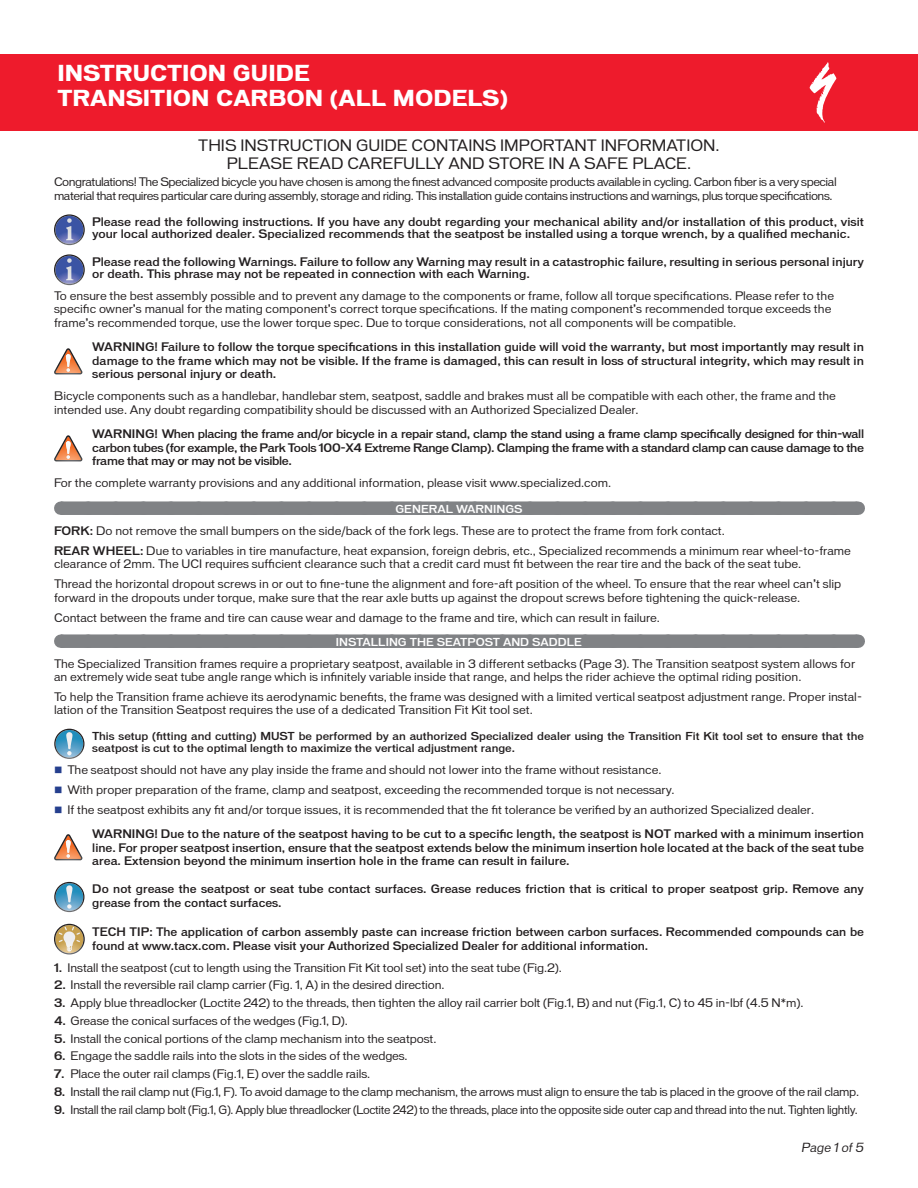
<style>
.page{position:relative;width:918px;height:1188px;background:#fff}
.page>*{position:absolute;margin:0;border:0;box-sizing:border-box;transform-origin:0 0}
.t1{font:700 21px/25.2px "Vonnes";color:#fff}
.t2{font:15px/18px "Vonnes";color:#231f20;text-align:center}
.t3{font:italic 12px "Vonnes";color:#231f20}
.t4{font:11.25px/13.5px "Vonnes";color:#231f20}
.t5{font:500 11.25px/13.5px "Vonnes";color:#231f20}
.t6{font:11.25px/13.5px "Vonnes";letter-spacing:-.04em;color:#231f20}
.t7{font:11.25px "Vonnes";letter-spacing:-.03em;color:#231f20;scale:.95 1}
.t8{font:11.25px "Vonnes";letter-spacing:-.03em;color:#231f20}
.t9{font:500 10.5px/12px "Vonnes";color:#231f20}
.t10{font:500 10.5px "Vonnes";color:#fff}
.s1{font-weight:500}
</style>
<div class="page">
<div style="left:0;top:54px;width:918px;height:76px;background:#ee1b2c"></div>
<svg style="left:810px;top:62px;width:26px;height:61px"></svg>
<div style="left:61px;top:501px;width:796px;height:14px;background:#808285"></div>
<svg style="left:88px;top:501px;width:756px;height:1px"></svg>
<svg style="left:857px;top:501px;width:1px;height:14px"></svg>
<div style="left:61px;top:634px;width:796px;height:14px;background:#808285"></div>
<svg style="left:88px;top:634px;width:756px;height:1px"></svg>
<svg style="left:857px;top:634px;width:1px;height:14px"></svg>
<svg style="left:54px;top:214px;width:31px;height:31px"></svg>
<svg style="left:54px;top:254px;width:31px;height:31px"></svg>
<svg style="left:54px;top:348px;width:29px;height:26px"></svg>
<svg style="left:54px;top:435px;width:29px;height:26px"></svg>
<svg style="left:54px;top:729px;width:30px;height:30px"></svg>
<svg style="left:54px;top:834px;width:29px;height:26px"></svg>
<svg style="left:54px;top:882px;width:30px;height:30px"></svg>
<svg style="left:54px;top:924px;width:31px;height:31px"></svg>
<h1 class="t1" style="left:57px;top:61px;width:452px">INSTRUCTION GUIDE<br>TRANSITION CARBON (ALL MODELS)</h1>
<h2 class="t2" style="left:198px;top:136px;width:523px">THIS INSTRUCTION GUIDE CONTAINS IMPORTANT INFORMATION.<br>PLEASE READ CAREFULLY AND STORE IN A SAFE PLACE.</h2>
<p class="t6" style="left:54px;top:175px;width:784px">Congratulations! The Specialized bicycle you have chosen is among the finest advanced composite products available in cycling. Carbon fiber is a very special material that requires particular care during assembly, storage and riding. This installation guide contains instructions and warnings, plus torque specifications.</p>
<p class="t5" style="left:92px;top:216px;width:773px;line-height:12px">Please read the following instructions. If you have any doubt regarding your mechanical ability and/or installation of this product, visit your local authorized dealer. Specialized recommends that the seatpost be installed using a torque wrench, by a qualified mechanic.</p>
<p class="t5" style="left:92px;top:256px;width:773px;line-height:12px">Please read the following Warnings. Failure to follow any Warning may result in a catastrophic failure, resulting in serious personal injury or death. This phrase may not be repeated in connection with each Warning.</p>
<p class="t4" style="left:54px;top:289px;width:782px">To ensure the best assembly possible and to prevent any damage to the components or frame, follow all torque specifications. Please refer to the specific owner’s manual for the mating component’s correct torque specifications. If the mating component’s recommended torque exceeds the frame’s recommended torque, use the lower torque spec. Due to torque considerations, not all components will be compatible.</p>
<p class="t5" style="left:92px;top:340px;width:773px;text-align:justify">WARNING! Failure to follow the torque specifications in this installation guide will void the warranty, but most importantly may result in damage to the frame which may not be visible. If the frame is damaged, this can result in loss of structural integrity, which may result in serious personal injury or death.</p>
<p class="t4" style="left:54px;top:389px;width:783px">Bicycle components such as a handlebar, handlebar stem, seatpost, saddle and brakes must all be compatible with each other, the frame and the intended use. Any doubt regarding compatibility should be discussed with an Authorized Specialized Dealer.</p>
<p class="t5" style="left:92px;top:427px;width:773px;text-align:justify">WARNING! When placing the frame and/or bicycle in a repair stand, clamp the stand using a frame clamp specifically designed for thin-wall carbon tubes (for example, the Park Tools 100-X4 Extreme Range Clamp). Clamping the frame with a standard clamp can cause damage to the frame that may or may not be visible.</p>
<p class="t4" style="left:54px;top:476px;width:559px">For the complete warranty provisions and any additional information, please visit www.specialized.com.</p>
<p class="t10" style="left:396px;top:502px;width:129px">GENERAL WARNINGS</p>
<p class="t4" style="left:54px;top:521px;width:798px;line-height:20px"><span class="s1">FORK:</span> Do not remove the small bumpers on the side/back of the fork legs. These are to protect the frame from fork contact.<br><span class="s1">REAR WHEEL:</span> Due to variables in tire manufacture, heat expansion, foreign debris, etc., Specialized recommends a minimum rear wheel-to-frame</p>
<p class="t4" style="left:54px;top:554px;width:789px;line-height:20px">clearance of 2mm. The UCI requires sufficient clearance such that a credit card must fit between the rear tire and the back of the seat tube.<br>Thread the horizontal dropout screws in or out to fine-tune the alignment and fore-aft position of the wheel. To ensure that the rear wheel can’t slip</p>
<p class="t4" style="left:54px;top:588px;width:748px;line-height:20px">forward in the dropouts under torque, make sure that the rear axle butts up against the dropout screws before tightening the quick-release.<br>Contact between the frame and tire can cause wear and damage to the frame and tire, which can result in failure.</p>
<p class="t10" style="left:336px;top:635px;width:248px">INSTALLING THE SEATPOST AND SADDLE</p>
<p class="t4" style="left:54px;top:657px;width:803px">The Specialized Transition frames require a proprietary seatpost, available in 3 different setbacks (Page 3). The Transition seatpost system allows for an extremely wide seat tube angle range which is infinitely variable inside that range, and helps the rider achieve the optimal riding position.</p>
<p class="t4" style="left:54px;top:690px;width:810px">To help the Transition frame achieve its aerodynamic benefits, the frame was designed with a limited vertical seatpost adjustment range. Proper instal&shy;lation of the Transition Seatpost requires the use of a dedicated Transition Fit Kit tool set.</p>
<p class="t9" style="left:92px;top:730px;width:773px">This setup (fitting and cutting) MUST be performed by an authorized Specialized dealer using the Transition Fit Kit tool set to ensure that the seatpost is cut to the optimal length to maximize the vertical adjustment range.</p>
<p class="t4" style="left:68px;top:760px;width:748px;line-height:20px">The seatpost should not have any play inside the frame and should not lower into the frame without resistance.<br>With proper preparation of the frame, clamp and seatpost, exceeding the recommended torque is not necessary.<br>If the seatpost exhibits any fit and/or torque issues, it is recommended that the fit tolerance be verified by an authorized Specialized dealer.</p>
<p class="t5" style="left:92px;top:827px;width:773px;text-align:justify">WARNING! Due to the nature of the seatpost having to be cut to a specific length, the seatpost is NOT marked with a minimum insertion line. For proper seatpost insertion, ensure that the seatpost extends below the minimum insertion hole located at the back of the seat tube area. Extension beyond the minimum insertion hole in the frame can result in failure.</p>
<p class="t5" style="left:92px;top:882px;width:773px">Do not grease the seatpost or seat tube contact surfaces. Grease reduces friction that is critical to proper seatpost grip. Remove any grease from the contact surfaces.</p>
<p class="t5" style="left:92px;top:925px;width:773px">TECH TIP: The application of carbon assembly paste can increase friction between carbon surfaces. Recommended compounds can be found at www.tacx.com. Please visit your Authorized Specialized Dealer for additional information.</p>
<p class="t4" style="left:54px;top:961px;width:509px"><span class="s1">1.</span> Install the seatpost (cut to length using the Transition Fit Kit tool set) into the seat tube (Fig.2).</p>
<p class="t4" style="left:54px;top:978px;width:392px"><span class="s1">2.</span> Install the reversible rail clamp carrier (Fig. 1, A) in the desired direction.</p>
<p class="t4" style="left:54px;top:996px;width:751px"><span class="s1">3.</span> Apply blue threadlocker (Loctite 242) to the threads, then tighten the alloy rail carrier bolt (Fig.1, B) and nut (Fig.1, C) to 45 in-lbf (4.5 N*m).</p>
<p class="t4" style="left:54px;top:1014px;width:295px"><span class="s1">4.</span> Grease the conical surfaces of the wedges (Fig.1, D).</p>
<p class="t4" style="left:54px;top:1032px;width:384px"><span class="s1">5.</span> Install the conical portions of the clamp mechanism into the seatpost.</p>
<p class="t4" style="left:54px;top:1049px;width:355px"><span class="s1">6.</span> Engage the saddle rails into the slots in the sides of the wedges.</p>
<p class="t4" style="left:54px;top:1067px;width:318px"><span class="s1">7.</span> Place the outer rail clamps (Fig.1, E) over the saddle rails.</p>
<p class="t8" style="left:54px;top:1085px;width:807px"><span class="s1">8.</span> Install the rail clamp nut (Fig.1, F). To avoid damage to the clamp mechanism, the arrows must align to ensure the tab is placed in the groove of the rail clamp.</p>
<p class="t7" style="left:54px;top:1103px;width:848px"><span class="s1">9.</span> Install the rail clamp bolt (Fig.1, G). Apply blue threadlocker (Loctite 242) to the threads, place into the opposite side outer cap and thread into the nut. Tighten lightly.</p>
<p class="t3" style="left:802px;top:1141px;width:64px">Page 1 of 5</p>
</div>
